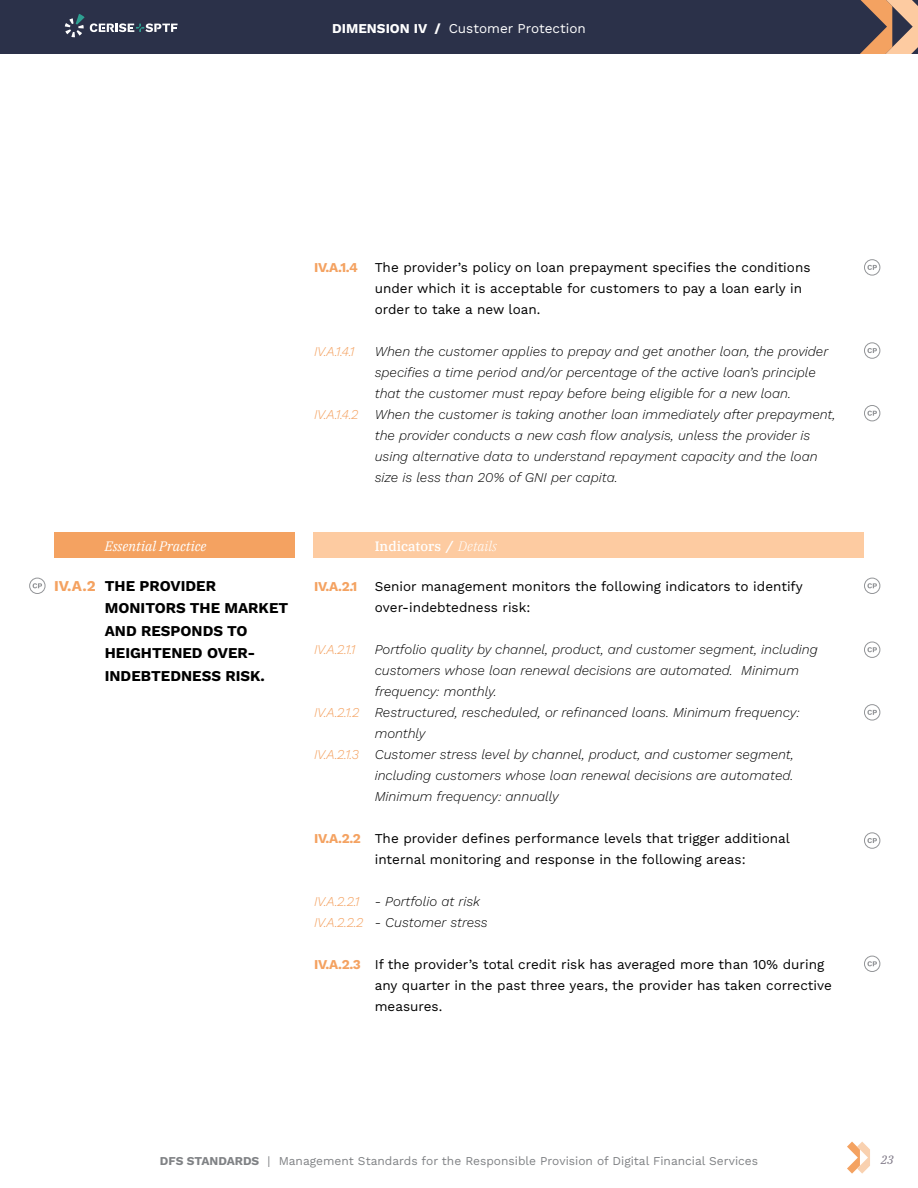
<style>
.page{position:relative;width:918px;height:1188px;background:#fff}
.page>*{position:absolute;margin:0;border:0;box-sizing:border-box;transform-origin:0 0}
.t1{font:700 15px/22.5px "Work Sans";color:#000}
.t2{font:700 15px "Work Sans";color:#f4a261}
.t3{font:italic 13.5px/21px "Work Sans";color:#000}
.t4{font:13.5px/21px "Work Sans";color:#000}
.t5{font:italic 13.5px/21px "Work Sans";letter-spacing:-.03em;color:#f4a261}
.t6{font:700 13.5px "Work Sans";letter-spacing:-.03em;color:#f4a261}
.t7{font:13.5px "Work Sans";color:#fff}
.t8{font:500 13.5px "IBM Plex Serif";color:#fff}
.t9{font:italic 13.5px "IBM Plex Serif";color:#fff}
.t10{font:12px "Work Sans";color:#808285}
.t11{font:italic 12px "IBM Plex Serif Text";color:#827c8a}
.s1{font-weight:700}
.s2{font-weight:700;font-style:italic}
.s3{font-weight:300;font-style:italic}
</style>
<div class="page">
<svg style="left:847px;top:1142px;width:23px;height:32px"></svg>
<div style="left:0;top:0;width:918px;height:54px;background:#2b3149"></div>
<div style="left:313px;top:532px;width:551px;height:26px;background:#fdcba1"></div>
<div style="left:54px;top:532px;width:241px;height:26px;background:#f4a261"></div>
<svg style="left:864px;top:260px;width:16px;height:15px"></svg>
<div style="left:864px;top:259px;width:16px;height:17px;border:1px solid #939598;border-radius:50%"></div>
<svg style="left:867px;top:265px;width:10px;height:5px"></svg>
<svg style="left:864px;top:343px;width:16px;height:15px"></svg>
<div style="left:864px;top:342px;width:16px;height:17px;border:1px solid #939598;border-radius:50%"></div>
<svg style="left:867px;top:348px;width:10px;height:5px"></svg>
<svg style="left:864px;top:405px;width:16px;height:16px"></svg>
<div style="left:864px;top:405px;width:16px;height:16px;border:1px solid #939598;border-radius:50%"></div>
<svg style="left:867px;top:411px;width:10px;height:5px"></svg>
<svg style="left:30px;top:578px;width:15px;height:16px"></svg>
<div style="left:29px;top:578px;width:17px;height:16px;border:1px solid #939598;border-radius:50%"></div>
<svg style="left:33px;top:583px;width:9px;height:5px"></svg>
<svg style="left:864px;top:578px;width:16px;height:16px"></svg>
<div style="left:864px;top:578px;width:16px;height:16px;border:1px solid #939598;border-radius:50%"></div>
<svg style="left:867px;top:583px;width:10px;height:5px"></svg>
<div style="left:864px;top:642px;width:16px;height:16px;border:1px solid #939598;border-radius:50%"></div>
<svg style="left:867px;top:647px;width:10px;height:5px"></svg>
<svg style="left:864px;top:705px;width:16px;height:15px"></svg>
<div style="left:864px;top:704px;width:16px;height:17px;border:1px solid #939598;border-radius:50%"></div>
<svg style="left:867px;top:710px;width:10px;height:5px"></svg>
<svg style="left:864px;top:833px;width:16px;height:15px"></svg>
<div style="left:864px;top:832px;width:16px;height:17px;border:1px solid #939598;border-radius:50%"></div>
<svg style="left:867px;top:838px;width:10px;height:5px"></svg>
<svg style="left:864px;top:956px;width:16px;height:16px"></svg>
<div style="left:864px;top:956px;width:16px;height:16px;border:1px solid #939598;border-radius:50%"></div>
<svg style="left:867px;top:961px;width:10px;height:5px"></svg>
<p class="t7" style="left:332px;top:18px;width:255px"><span class="s1">DIMENSION IV /</span> Customer Protection</p>
<p class="t6" style="left:314px;top:257px;width:45px">IV.A.1.4</p>
<p class="t5" style="left:314px;top:340px;width:42px">IV.A.1.4.1</p>
<p class="t5" style="left:314px;top:403px;width:46px">IV.A.1.4.2</p>
<p class="t4" style="left:375px;top:256px;width:437px">The provider’s policy on loan prepayment specifies the conditions under which it is acceptable for customers to pay a loan early in order to take a new loan.</p>
<p class="t3" style="left:375px;top:340px;width:462px">When the customer applies to prepay and get another loan, the provider specifies a time period and/or percentage of the active loan’s principle that the customer must repay before being eligible for a new loan.<br>When the customer is taking another loan immediately after prepayment, the provider conducts a new cash flow analysis, unless the provider is using alternative data to understand repayment capacity and the loan size is less than 20% of GNI per capita.</p>
<p class="t9" style="left:105px;top:536px;width:103px">Essential Practice</p>
<p class="t8" style="left:375px;top:535px;width:124px">Indicators <span class="s2">/</span> <span class="s3">Details</span></p>
<p class="t2" style="left:54px;top:574px;width:43px">IV.A.2</p>
<p class="t6" style="left:314px;top:576px;width:45px">IV.A.2.1</p>
<p class="t1" style="left:105px;top:574px;width:185px">THE PROVIDER<br>MONITORS THE MARKET<br>AND RESPONDS TO<br>HEIGHTENED OVER-<br>INDEBTEDNESS RISK.</p>
<p class="t5" style="left:314px;top:638px;width:43px">IV.A.2.1.1</p>
<p class="t5" style="left:314px;top:701px;width:47px">IV.A.2.1.2</p>
<p class="t5" style="left:314px;top:743px;width:46px">IV.A.2.1.3</p>
<p class="t6" style="left:314px;top:828px;width:48px">IV.A.2.2</p>
<p class="t5" style="left:314px;top:890px;width:51px">IV.A.2.2.1<br>IV.A.2.2.2</p>
<p class="t6" style="left:314px;top:954px;width:48px">IV.A.2.3</p>
<p class="t4" style="left:375px;top:575px;width:430px">Senior management monitors the following indicators to identify over-indebtedness risk:</p>
<p class="t3" style="left:375px;top:638px;width:445px">Portfolio quality by channel, product, and customer segment, including customers whose loan renewal decisions are automated. Minimum frequency: monthly.<br>Restructured, rescheduled, or refinanced loans. Minimum frequency: monthly<br>Customer stress level by channel, product, and customer segment, including customers whose loan renewal decisions are automated.<br>Minimum frequency: annually</p>
<p class="t4" style="left:375px;top:827px;width:417px">The provider defines performance levels that trigger additional internal monitoring and response in the following areas:</p>
<p class="t3" style="left:375px;top:890px;width:107px">- Portfolio at risk</p>
<p class="t3" style="left:375px;top:911px;width:114px">- Customer stress</p>
<p class="t4" style="left:375px;top:953px;width:459px">If the provider’s total credit risk has averaged more than 10% during any quarter in the past three years, the provider has taken corrective measures.</p>
<p class="t10" style="left:160px;top:1151px;width:600px"><span class="s1">DFS STANDARDS</span> | Management Standards for the Responsible Provision of Digital Financial Services</p>
<p class="t11" style="left:881px;top:1151px;width:15px">23</p>
</div>
